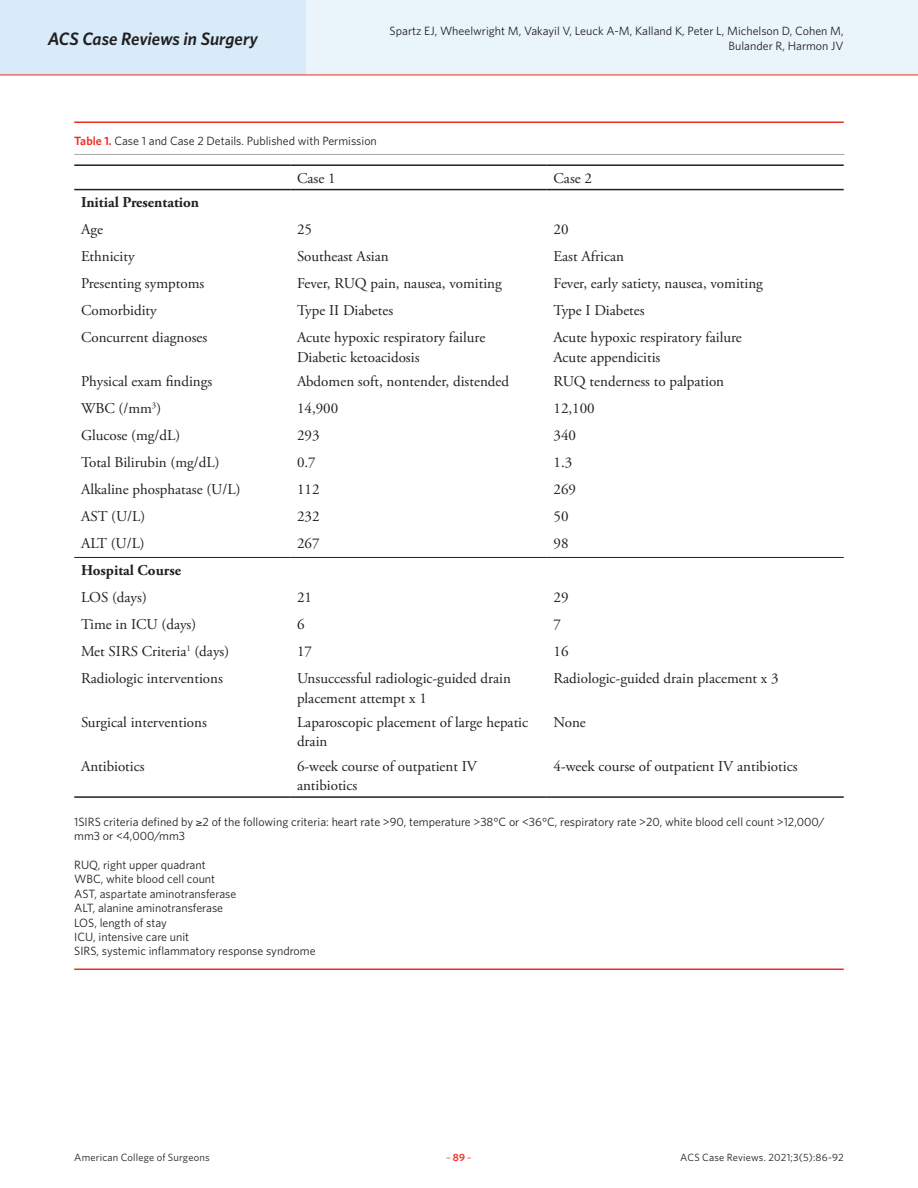
<style>
.page{position:relative;width:918px;height:1188px;background:#fff}
.page>*{position:absolute;margin:0;border:0;box-sizing:border-box;transform-origin:0 0}
.t1{font:italic 600 18px "Whitney";letter-spacing:-.005em;color:#231f20}
.Chart_Body{font:15px/19.5px "Adobe Garamond Pro";color:#231f20}
.Chart_Body-2{font:700 15px "Adobe Garamond Pro";color:#231f20}
.Authors_Body{font:12px/14.4px "Whitney";color:#231f20}
.Caption_New{font:12px "Whitney";color:#231f20}
.t2{font:10.5px "Whitney";letter-spacing:.015em;color:#231f20}
.t3{font:10.5px "Whitney";color:#ee2e22}
.s1{font-weight:600;color:#ee2e22}
.s2{font-weight:600}
</style>
<div class="page">
<div style="left:0;top:0;width:918px;height:75px;background:#eaf5fb"></div>
<div style="left:0;top:0;width:306px;height:75px;background:#d7ebf8"></div>
<hr style="left:0;top:75px;width:918px;height:1px;background:#ee2e22">
<hr style="left:74px;top:154px;width:771px;height:1px;background:#a9a8aa">
<hr style="left:74px;top:121px;width:770px;height:2px;background:#ee2e22">
<hr style="left:74px;top:969px;width:770px;height:1px;background:#ee2e22">
<hr style="left:74px;top:164px;width:216px;height:2px;background:#231f20">
<hr style="left:290px;top:164px;width:257px;height:2px;background:#231f20">
<hr style="left:547px;top:164px;width:297px;height:2px;background:#231f20">
<hr style="left:74px;top:189px;width:216px;height:1px;background:#231f20">
<hr style="left:290px;top:189px;width:257px;height:1px;background:#231f20">
<hr style="left:547px;top:189px;width:297px;height:1px;background:#231f20">
<hr style="left:74px;top:557px;width:216px;height:1px;background:#231f20">
<hr style="left:290px;top:557px;width:257px;height:1px;background:#231f20">
<hr style="left:547px;top:557px;width:297px;height:1px;background:#231f20">
<hr style="left:74px;top:796px;width:216px;height:2px;background:#231f20">
<hr style="left:290px;top:796px;width:257px;height:2px;background:#231f20">
<hr style="left:547px;top:796px;width:297px;height:2px;background:#231f20">
<p class="Authors_Body" style="left:390px;top:24px;width:456px">Spartz EJ, Wheelwright M, Vakayil V, Leuck A-M, Kalland K, Peter L, Michelson D, Cohen M,</p>
<p class="t1" style="left:48px;top:26px;width:212px">ACS Case Reviews in Surgery</p>
<p class="Authors_Body" style="left:729px;top:38px;width:117px">Bulander R, Harmon JV</p>
<p class="Caption_New" style="left:74px;top:133px;width:304px"><span class="s1">Table 1.</span> Case 1 and Case 2 Details. Published with Permission</p>
<p class="Chart_Body" style="left:297px;top:169px;width:40px">Case 1</p>
<p class="Chart_Body" style="left:554px;top:169px;width:40px">Case 2</p>
<p class="Chart_Body-2" style="left:81px;top:194px;width:120px">Initial Presentation</p>
<p class="Chart_Body" style="left:81px;top:220px;width:23px">Age</p>
<p class="Chart_Body" style="left:297px;top:220px;width:16px">25</p>
<p class="Chart_Body" style="left:554px;top:220px;width:16px">20</p>
<p class="Chart_Body" style="left:81px;top:247px;width:55px">Ethnicity</p>
<p class="Chart_Body" style="left:297px;top:247px;width:93px">Southeast Asian</p>
<p class="Chart_Body" style="left:554px;top:247px;width:72px">East African</p>
<p class="Chart_Body" style="left:81px;top:274px;width:125px">Presenting symptoms</p>
<p class="Chart_Body" style="left:297px;top:274px;width:206px">Fever, RUQ pain, nausea, vomiting</p>
<p class="Chart_Body" style="left:554px;top:274px;width:211px">Fever, early satiety, nausea, vomiting</p>
<p class="Chart_Body" style="left:81px;top:301px;width:77px">Comorbidity</p>
<p class="Chart_Body" style="left:297px;top:301px;width:98px">Type II Diabetes</p>
<p class="Chart_Body" style="left:554px;top:301px;width:93px">Type I Diabetes</p>
<p class="Chart_Body" style="left:81px;top:328px;width:128px">Concurrent diagnoses</p>
<p class="Chart_Body" style="left:297px;top:328px;width:190px">Acute hypoxic respiratory failure</p>
<p class="Chart_Body" style="left:297px;top:348px;width:124px">Diabetic ketoacidosis</p>
<p class="Chart_Body" style="left:554px;top:328px;width:190px">Acute hypoxic respiratory failure</p>
<p class="Chart_Body" style="left:554px;top:348px;width:108px">Acute appendicitis</p>
<p class="Chart_Body" style="left:81px;top:372px;width:133px">Physical exam findings</p>
<p class="Chart_Body" style="left:297px;top:372px;width:214px">Abdomen soft, nontender, distended</p>
<p class="Chart_Body" style="left:554px;top:372px;width:172px">RUQ tenderness to palpation</p>
<p class="Chart_Body" style="left:81px;top:399px;width:82px">WBC (/mm<sup>3</sup>)</p>
<p class="Chart_Body" style="left:297px;top:399px;width:43px">14,900</p>
<p class="Chart_Body" style="left:554px;top:399px;width:43px">12,100</p>
<p class="Chart_Body" style="left:81px;top:426px;width:101px">Glucose (mg/dL)</p>
<p class="Chart_Body" style="left:297px;top:426px;width:24px">293</p>
<p class="Chart_Body" style="left:554px;top:426px;width:24px">340</p>
<p class="Chart_Body" style="left:81px;top:453px;width:140px">Total Bilirubin (mg/dL)</p>
<p class="Chart_Body" style="left:297px;top:453px;width:20px">0.7</p>
<p class="Chart_Body" style="left:554px;top:453px;width:20px">1.3</p>
<p class="Chart_Body" style="left:81px;top:480px;width:161px">Alkaline phosphatase (U/L)</p>
<p class="Chart_Body" style="left:297px;top:480px;width:24px">112</p>
<p class="Chart_Body" style="left:554px;top:480px;width:24px">269</p>
<p class="Chart_Body" style="left:81px;top:507px;width:66px">AST (U/L)</p>
<p class="Chart_Body" style="left:297px;top:507px;width:24px">232</p>
<p class="Chart_Body" style="left:554px;top:507px;width:16px">50</p>
<p class="Chart_Body" style="left:81px;top:534px;width:65px">ALT (U/L)</p>
<p class="Chart_Body" style="left:297px;top:534px;width:24px">267</p>
<p class="Chart_Body" style="left:554px;top:534px;width:16px">98</p>
<p class="Chart_Body-2" style="left:81px;top:562px;width:102px">Hospital Course</p>
<p class="Chart_Body" style="left:81px;top:588px;width:67px">LOS (days)</p>
<p class="Chart_Body" style="left:297px;top:588px;width:16px">21</p>
<p class="Chart_Body" style="left:554px;top:588px;width:16px">29</p>
<p class="Chart_Body" style="left:81px;top:615px;width:117px">Time in ICU (days)</p>
<p class="Chart_Body" style="left:297px;top:615px;width:9px">6</p>
<p class="Chart_Body" style="left:554px;top:615px;width:9px">7</p>
<p class="Chart_Body" style="left:81px;top:642px;width:150px">Met SIRS Criteria<sup>1</sup> (days)</p>
<p class="Chart_Body" style="left:297px;top:642px;width:16px">17</p>
<p class="Chart_Body" style="left:554px;top:642px;width:16px">16</p>
<p class="Chart_Body" style="left:81px;top:669px;width:144px">Radiologic interventions</p>
<p class="Chart_Body" style="left:297px;top:669px;width:215px">Unsuccessful radiologic-guided drain placement attempt x 1</p>
<p class="Chart_Body" style="left:554px;top:669px;width:227px">Radiologic-guided drain placement x 3</p>
<p class="Chart_Body" style="left:81px;top:713px;width:127px">Surgical interventions</p>
<p class="Chart_Body" style="left:297px;top:713px;width:233px">Laparoscopic placement of large hepatic drain</p>
<p class="Chart_Body" style="left:554px;top:713px;width:34px">None</p>
<p class="Chart_Body" style="left:81px;top:757px;width:65px">Antibiotics</p>
<p class="Chart_Body" style="left:297px;top:757px;width:181px">6-week course of outpatient IV antibiotics</p>
<p class="Chart_Body" style="left:554px;top:757px;width:246px">4-week course of outpatient IV antibiotics</p>
<p class="Authors_Body" style="left:74px;top:814px;width:752px">1SIRS criteria defined by ≥2 of the following criteria: heart rate &gt;90, temperature &gt;38°C or &lt;36°C, respiratory rate &gt;20, white blood cell count &gt;12,000/ mm3 or &lt;4,000/mm3</p>
<p class="Authors_Body" style="left:74px;top:857px;width:133px">RUQ, right upper quadrant</p>
<p class="Authors_Body" style="left:74px;top:872px;width:142px">WBC, white blood cell count</p>
<p class="Authors_Body" style="left:74px;top:886px;width:164px">AST, aspartate aminotransferase</p>
<p class="Authors_Body" style="left:74px;top:901px;width:150px">ALT, alanine aminotransferase</p>
<p class="Authors_Body" style="left:74px;top:915px;width:94px">LOS, length of stay</p>
<p class="Authors_Body" style="left:74px;top:929px;width:116px">ICU, intensive care unit</p>
<p class="Authors_Body" style="left:74px;top:944px;width:243px">SIRS, systemic inflammatory response syndrome</p>
<p class="t2" style="left:74px;top:1150px;width:137px">American College of Surgeons</p>
<p class="t3" style="left:446px;top:1150px;width:27px">–<span class="s2">89</span>–</p>
<p class="t2" style="left:680px;top:1150px;width:165px">ACS Case Reviews. 2021;3(5):86-92</p>
</div>
